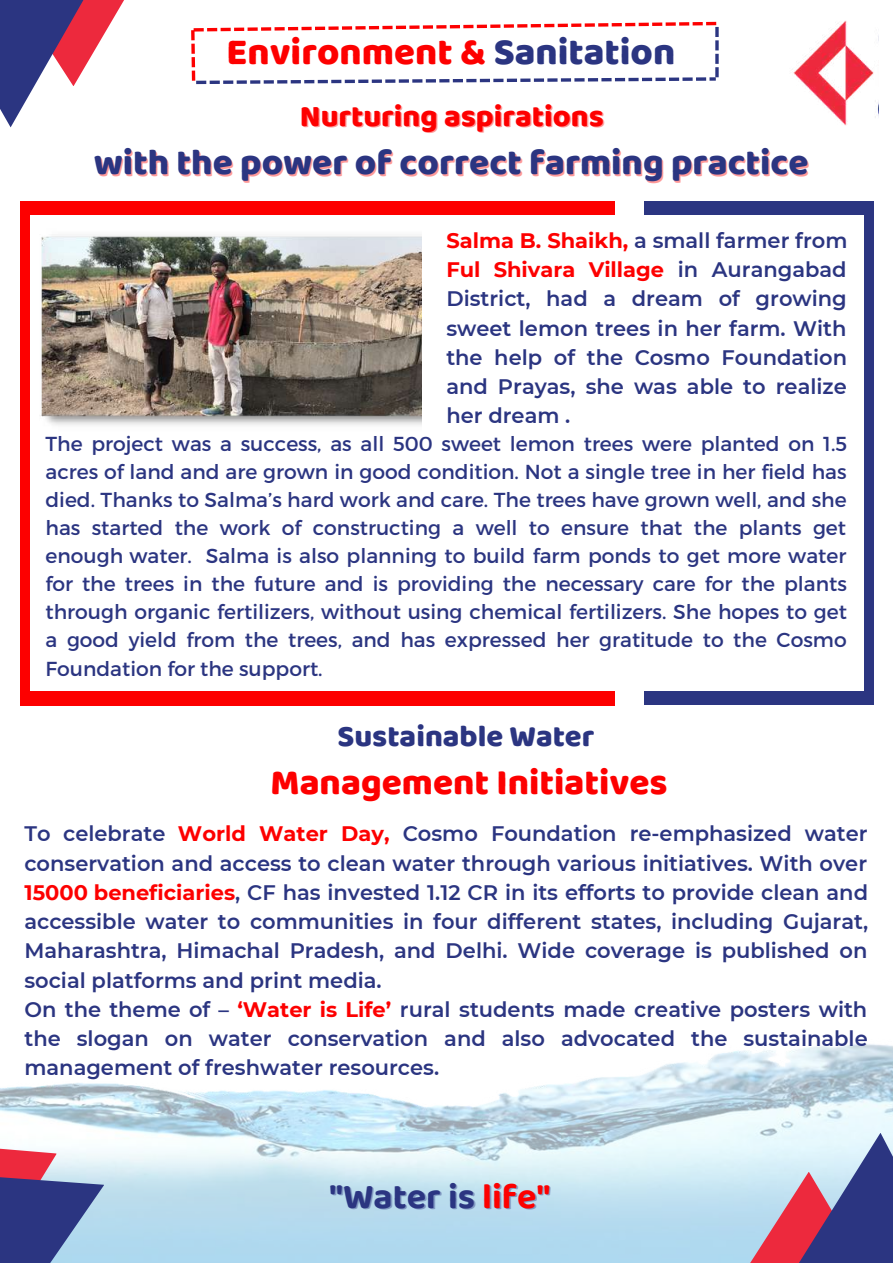
<style>
.page{position:relative;width:893px;height:1264px;background:#fff}
.page>*{position:absolute;margin:0;border:0;box-sizing:border-box;transform-origin:0 0}
.t1{font:800 38.25px "Baloo 2";color:#fd0000}
.t2{font:800 36.75px "Baloo 2";color:#2b3581}
.t3{font:800 36.75px "Baloo 2";color:#fd0000}
.t4{font:700 36px "Baloo 2";color:#2b3581}
.t5{font:800 30.75px "Baloo 2";color:#fd0000}
.t6{font:800 30.75px "Baloo 2";color:#2b3581}
.t7{font:600 21px/29.2px "Montserrat";color:#2b3581;text-align:justify}
.t8{font:20.25px/28px "Montserrat";color:#2b3581;text-align:justify}
.s1{color:#2b3581}
.s2{font-weight:700;color:#fd0000}
.s3{color:rgb(43 53 129/.4)}
</style>
<div class="page">
<img style="left:793px;top:20px;width:83px;height:106px">
<img style="left:0;top:1044px;width:892px;height:217px">
<svg style="left:718px;top:1132px;width:174px;height:130px"></svg>
<svg style="left:0;top:1144px;width:104px;height:118px"></svg>
<svg style="left:118px;top:0;width:6px;height:11px"></svg>
<svg style="left:0;top:0;width:118px;height:127px"></svg>
<svg style="left:223px;top:80px;width:10px;height:4px"></svg>
<svg style="left:237px;top:80px;width:10px;height:4px"></svg>
<svg style="left:250px;top:80px;width:10px;height:4px"></svg>
<svg style="left:264px;top:80px;width:10px;height:4px"></svg>
<svg style="left:277px;top:80px;width:10px;height:4px"></svg>
<svg style="left:291px;top:80px;width:77px;height:3px"></svg>
<svg style="left:372px;top:79px;width:10px;height:4px"></svg>
<svg style="left:385px;top:79px;width:10px;height:4px"></svg>
<svg style="left:399px;top:79px;width:10px;height:4px"></svg>
<svg style="left:412px;top:79px;width:10px;height:4px"></svg>
<svg style="left:426px;top:79px;width:10px;height:4px"></svg>
<svg style="left:439px;top:79px;width:78px;height:3px"></svg>
<svg style="left:520px;top:78px;width:10px;height:4px"></svg>
<svg style="left:534px;top:78px;width:10px;height:4px"></svg>
<svg style="left:547px;top:78px;width:10px;height:4px"></svg>
<svg style="left:561px;top:78px;width:10px;height:4px"></svg>
<svg style="left:574px;top:78px;width:10px;height:4px"></svg>
<svg style="left:588px;top:78px;width:91px;height:3px"></svg>
<svg style="left:682px;top:77px;width:10px;height:4px"></svg>
<svg style="left:193px;top:28px;width:11px;height:4px"></svg>
<svg style="left:207px;top:28px;width:37px;height:3px"></svg>
<svg style="left:247px;top:27px;width:11px;height:4px"></svg>
<svg style="left:261px;top:27px;width:10px;height:4px"></svg>
<svg style="left:274px;top:27px;width:11px;height:4px"></svg>
<svg style="left:288px;top:27px;width:37px;height:3px"></svg>
<svg style="left:328px;top:26px;width:10px;height:4px"></svg>
<svg style="left:342px;top:26px;width:10px;height:4px"></svg>
<svg style="left:355px;top:26px;width:10px;height:4px"></svg>
<svg style="left:369px;top:26px;width:37px;height:3px"></svg>
<svg style="left:409px;top:25px;width:10px;height:4px"></svg>
<svg style="left:423px;top:25px;width:10px;height:4px"></svg>
<svg style="left:436px;top:25px;width:10px;height:4px"></svg>
<svg style="left:450px;top:25px;width:37px;height:3px"></svg>
<svg style="left:490px;top:24px;width:10px;height:4px"></svg>
<svg style="left:503px;top:24px;width:11px;height:4px"></svg>
<svg style="left:517px;top:24px;width:10px;height:4px"></svg>
<svg style="left:530px;top:24px;width:38px;height:3px"></svg>
<svg style="left:571px;top:23px;width:10px;height:4px"></svg>
<svg style="left:584px;top:23px;width:11px;height:4px"></svg>
<svg style="left:598px;top:23px;width:10px;height:4px"></svg>
<svg style="left:611px;top:23px;width:37px;height:3px"></svg>
<svg style="left:652px;top:22px;width:10px;height:4px"></svg>
<svg style="left:665px;top:22px;width:10px;height:4px"></svg>
<svg style="left:679px;top:22px;width:10px;height:4px"></svg>
<svg style="left:692px;top:22px;width:26px;height:59px"></svg>
<svg style="left:192px;top:71px;width:28px;height:13px"></svg>
<svg style="left:191px;top:57px;width:4px;height:10px"></svg>
<svg style="left:191px;top:44px;width:4px;height:10px"></svg>
<svg style="left:191px;top:30px;width:4px;height:10px"></svg>
<div style="left:643px;top:201px;width:230px;height:504px;background:#2b3581"></div>
<div style="left:20px;top:201px;width:594px;height:505px;background:#fd0000"></div>
<div style="left:30px;top:215px;width:833px;height:476px;background:#fff"></div>
<img style="left:41px;top:235px;width:380px;height:190px">
<h1 class="t1" style="left:226px;top:28px;width:450px">Environment &amp; <span class="s1">Sanitation</span></h1>
<h3 class="t5" style="left:300px;top:97px;width:305px">Nurturing aspirations</h3>
<h2 class="t2" style="left:94px;top:140px;width:716px">with the power of correct farming practice</h2>
<p class="t7" style="left:446px;top:226px;width:402px"><span class="s2">Salma B. Shaikh,</span> a small farmer from <span class="s2">Ful Shivara Village</span> in Aurangabad District, had a dream of growing sweet lemon trees in her farm. With the help of the Cosmo Foundation and Prayas, she was able to realize her dream .</p>
<p class="t8" style="left:45px;top:428px;width:803px">The project was a success, as all 500 sweet lemon trees were planted on 1.5 acres of land and are grown in good condition. Not a single tree in her field has died. Thanks to Salma’s hard work and care. The trees have grown well, and she has started the work of constructing a well to ensure that the plants get enough water. Salma is also planning to build farm ponds to get more water for the trees in the future and is providing the necessary care for the plants through organic fertilizers, without using chemical fertilizers. She hopes to get a good yield from the trees, and has expressed her gratitude to the Cosmo Foundation for the support.</p>
<h3 class="t6" style="left:337px;top:717px;width:258px">Sustainable Water</h3>
<h2 class="t3" style="left:270px;top:760px;width:399px">Management Initiatives</h2>
<p class="t7" style="left:24px;top:819px;width:845px;text-align:left">To celebrate <span class="s2">World Water Day,</span> Cosmo Foundation re-emphasized water conservation and access to clean water through various initiatives. With over <span class="s2">15000 beneficiaries</span>, CF has invested 1.12 CR in its efforts to provide clean and accessible water to communities in four different states, including Gujarat, Maharashtra, Himachal Pradesh, and Delhi. Wide coverage is published on social platforms and print media.<br>On the theme of – <span class="s2">‘Water is Life’</span> rural students made creative posters with the slogan on water conservation and also advocated the sustainable management of freshwater resources.</p>
<h3 class="t4" style="left:329px;top:1174px;width:224px">"Water is <span class="s3">life"</span></h3>
</div>
